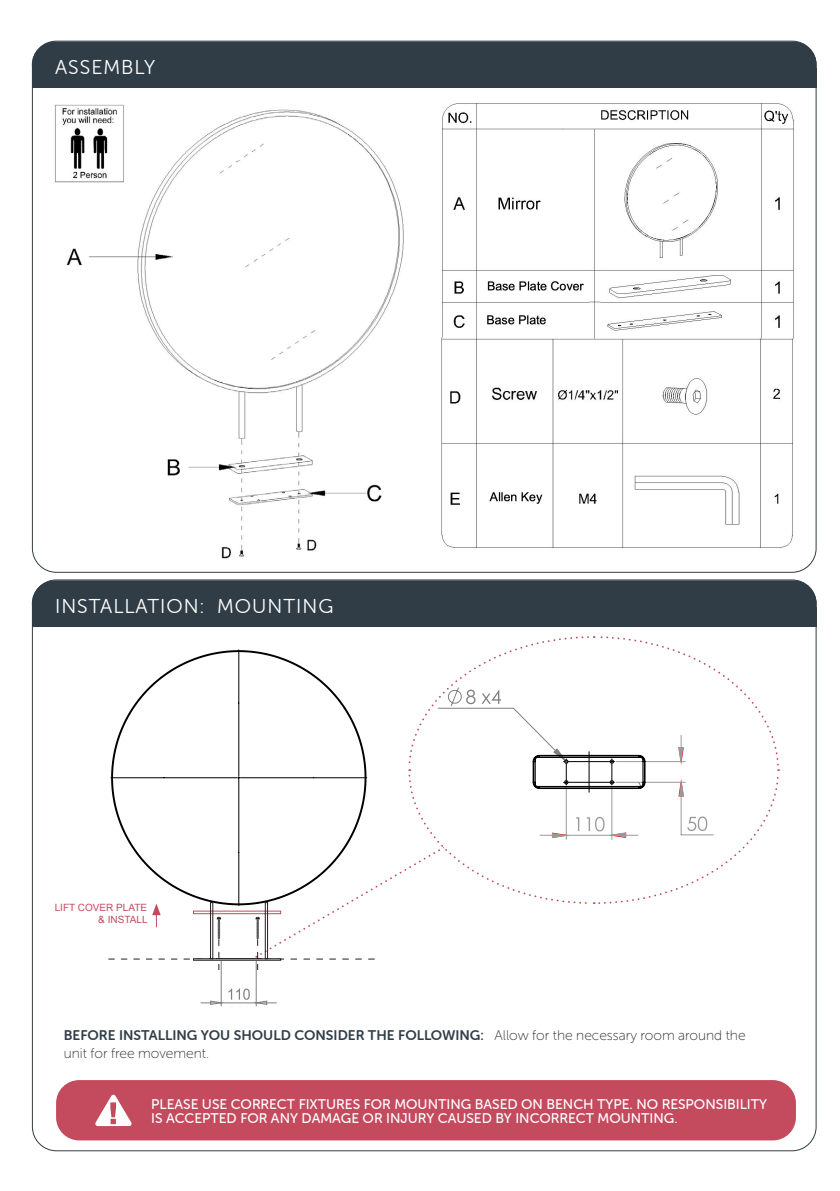
<style>
.page{position:relative;width:840px;height:1191px;background:#fff}
.page>*{position:absolute;margin:0;border:0;box-sizing:border-box;transform-origin:0 0}
.t1{font:20px "Museo Sans Rounded 300";letter-spacing:.05em;color:#fff}
.t2{font:14px/14px "Museo Sans Rounded 500";color:#fff}
.Heading{font:14px/18px "Museo Sans Rounded 100";color:#312f30}
.t3{font:10px/12px "Arial";color:#c44a5e;text-align:right}
.s1{font-family:"Museo Sans Rounded 700";color:#303d47}
</style>
<div class="page">
<div style="left:32px;top:580px;width:784px;height:46px;background:#303d47;border-radius:23px"></div>
<div style="left:32px;top:42px;width:784px;height:46px;background:#303d47;border-radius:23px"></div>
<div style="left:32px;top:607px;width:784px;height:19px;background:#303d47"></div>
<div style="left:32px;top:68px;width:784px;height:20px;background:#303d47"></div>
<div style="left:56px;top:1080px;width:739px;height:60px;background:#c44a5e;border-radius:23px"></div>
<svg style="left:95px;top:1094px;width:37px;height:32px"></svg>
<svg style="left:201px;top:988px;width:75px;height:19px"></svg>
<hr style="left:221px;top:960px;width:1px;height:46px;background:#808080">
<hr style="left:256px;top:960px;width:1px;height:46px;background:#808080">
<svg style="left:108px;top:636px;width:671px;height:334px"></svg>
<div style="left:210px;top:902px;width:3px;height:57px;border:1px solid #231f20"></div>
<div style="left:265px;top:902px;width:3px;height:57px;border:1px solid #231f20"></div>
<img style="left:66px;top:109px;width:338px;height:450px">
<img style="left:441px;top:103px;width:353px;height:445px">
<img style="left:54px;top:104px;width:76px;height:83px">
<p class="t1" style="left:55px;top:56px;width:102px">ASSEMBLY</p>
<p class="t1" style="left:55px;top:595px;width:280px">INSTALLATION: MOUNTING</p>
<p class="t3" style="left:55px;top:901px;width:94px">LIFT COVER PLATE &amp; INSTALL</p>
<p class="Heading" style="left:64px;top:1026px;width:683px"><span class="s1">BEFORE INSTALLING YOU SHOULD CONSIDER THE FOLLOWING:</span> Allow for the necessary room around the unit for free movement.</p>
<p class="t2" style="left:151px;top:1097px;width:617px">PLEASE USE CORRECT FIXTURES FOR MOUNTING BASED ON BENCH TYPE. NO RESPONSIBILITY<br>IS ACCEPTED FOR ANY DAMAGE OR INJURY CAUSED BY INCORRECT MOUNTING.</p>
</div>
